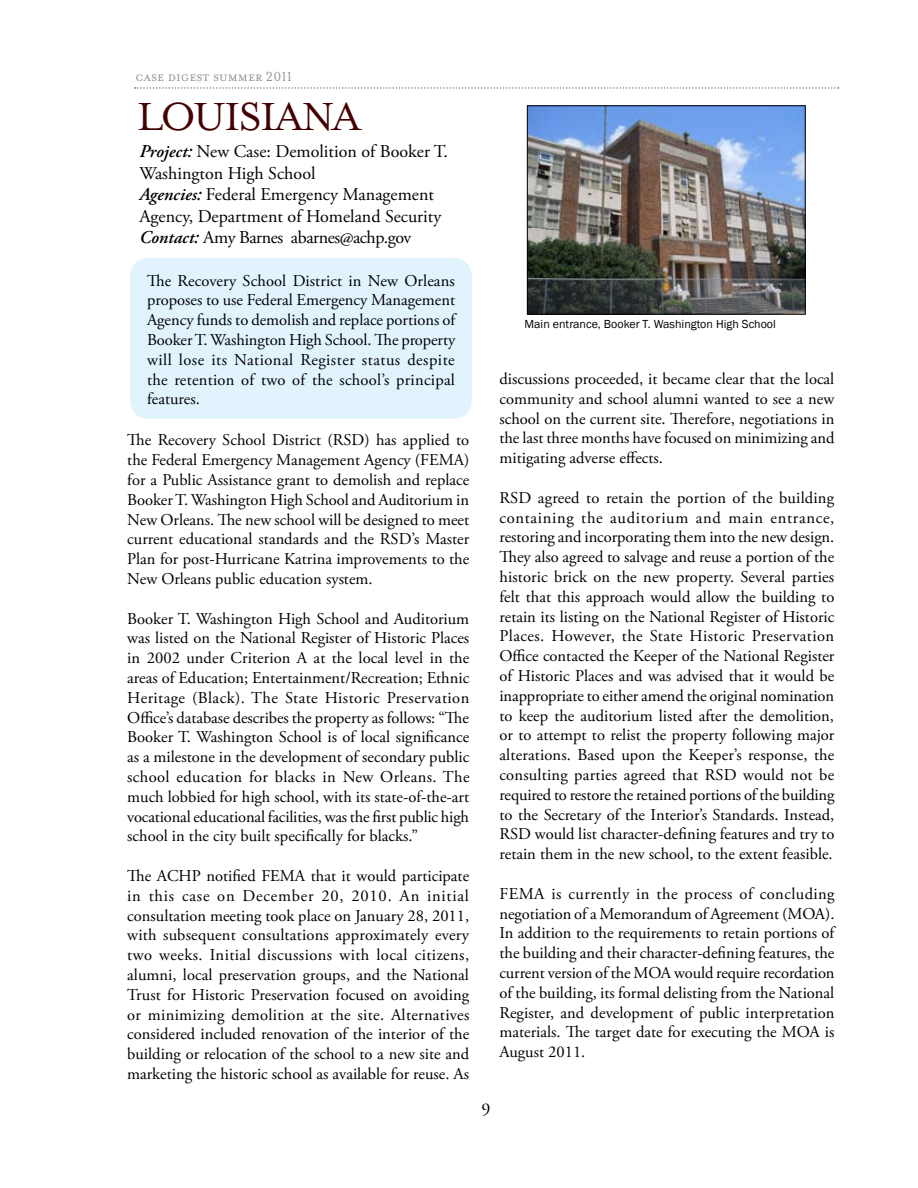
<style>
.page{position:relative;width:918px;height:1188px;background:#fff}
.page>*{position:absolute;margin:0;border:0;box-sizing:border-box;transform-origin:0 0}
.t1{font:45px "Mrs Eaves Small Caps";color:#400}
.t2{font:18px/21.6px "Adobe Garamond Pro";color:#000}
.t3{font:16.5px/19.8px "Adobe Garamond Pro";color:#000;text-align:justify}
.t4{font:15px "Mrs Eaves Small Caps";color:#939598}
.t5{font:12px "Franklin Gothic";color:#000}
.s1{font-weight:600;font-style:italic}
</style>
<div class="page">
<svg style="left:135px;top:87px;width:704px;height:2px"></svg>
<div style="left:130px;top:258px;width:342px;height:161px;background:#e1f3fd;border-radius:18px"></div>
<img style="left:529px;top:108px;width:274px;height:204px">
<div style="left:527px;top:106px;width:278px;height:208px;border:1px solid #000"></div>
<p class="t4" style="left:136px;top:68px;width:158px">case digest summer 2011</p>
<h1 class="t1" style="left:137px;top:92px;width:26px">louisiana</h1>
<p class="t2" style="left:139px;top:141px;width:310px"><span class="s1">Project:</span> New Case: Demolition of Booker T.<br>Washington High School<br><span class="s1">Agencies:</span> Federal Emergency Management Agency, Department of Homeland Security <span class="s1">Contact:</span> Amy Barnes abarnes@achp.gov</p>
<p class="t3" style="left:147px;top:271px;width:310px">The Recovery School District in New Orleans proposes to use Federal Emergency Management Agency funds to demolish and replace portions of Booker T. Washington High School. The property will lose its National Register status despite the retention of two of the school’s principal features.</p>
<p class="t3" style="left:127px;top:431px;width:344px">The Recovery School District (RSD) has applied to the Federal Emergency Management Agency (FEMA) for a Public Assistance grant to demolish and replace Booker T. Washington High School and Auditorium in New Orleans. The new school will be designed to meet current educational standards and the RSD’s Master Plan for post-Hurricane Katrina improvements to the New Orleans public education system.</p>
<p class="t3" style="left:127px;top:609px;width:344px">Booker T. Washington High School and Auditorium was listed on the National Register of Historic Places in 2002 under Criterion A at the local level in the areas of Education; Entertainment/Recreation; Ethnic Heritage (Black). The State Historic Preservation Office’s database describes the property as follows: “The Booker T. Washington School is of local significance as a milestone in the development of secondary public school education for blacks in New Orleans. The much lobbied for high school, with its state-of-the-art vocational educational facilities, was the first public high school in the city built specifically for blacks.”</p>
<p class="t3" style="left:127px;top:867px;width:344px">The ACHP notified FEMA that it would participate in this case on December 20, 2010. An initial consultation meeting took place on January 28, 2011, with subsequent consultations approximately every two weeks. Initial discussions with local citizens, alumni, local preservation groups, and the National Trust for Historic Preservation focused on avoiding or minimizing demolition at the site. Alternatives considered included renovation of the interior of the building or relocation of the school to a new site and marketing the historic school as available for reuse. As</p>
<p class="t5" style="left:525px;top:316px;width:253px">Main entrance, Booker T. Washington High School</p>
<p class="t3" style="left:500px;top:369px;width:336px">discussions proceeded, it became clear that the local community and school alumni wanted to see a new school on the current site. Therefore, negotiations in the last three months have focused on minimizing and mitigating adverse effects.</p>
<p class="t3" style="left:500px;top:488px;width:337px">RSD agreed to retain the portion of the building containing the auditorium and main entrance, restoring and incorporating them into the new design.<br>They also agreed to salvage and reuse a portion of the historic brick on the new property. Several parties felt that this approach would allow the building to retain its listing on the National Register of Historic Places. However, the State Historic Preservation Office contacted the Keeper of the National Register of Historic Places and was advised that it would be inappropriate to either amend the original nomination to keep the auditorium listed after the demolition, or to attempt to relist the property following major alterations. Based upon the Keeper’s response, the consulting parties agreed that RSD would not be required to restore the retained portions of the building to the Secretary of the Interior’s Standards. Instead, RSD would list character-defining features and try to retain them in the new school, to the extent feasible.</p>
<p class="t3" style="left:500px;top:884px;width:337px">FEMA is currently in the process of concluding negotiation of a Memorandum of Agreement (MOA).<br>In addition to the requirements to retain portions of the building and their character-defining features, the current version of the MOA would require recordation of the building, its formal delisting from the National Register, and development of public interpretation materials. The target date for executing the MOA is August 2011.</p>
</div>
